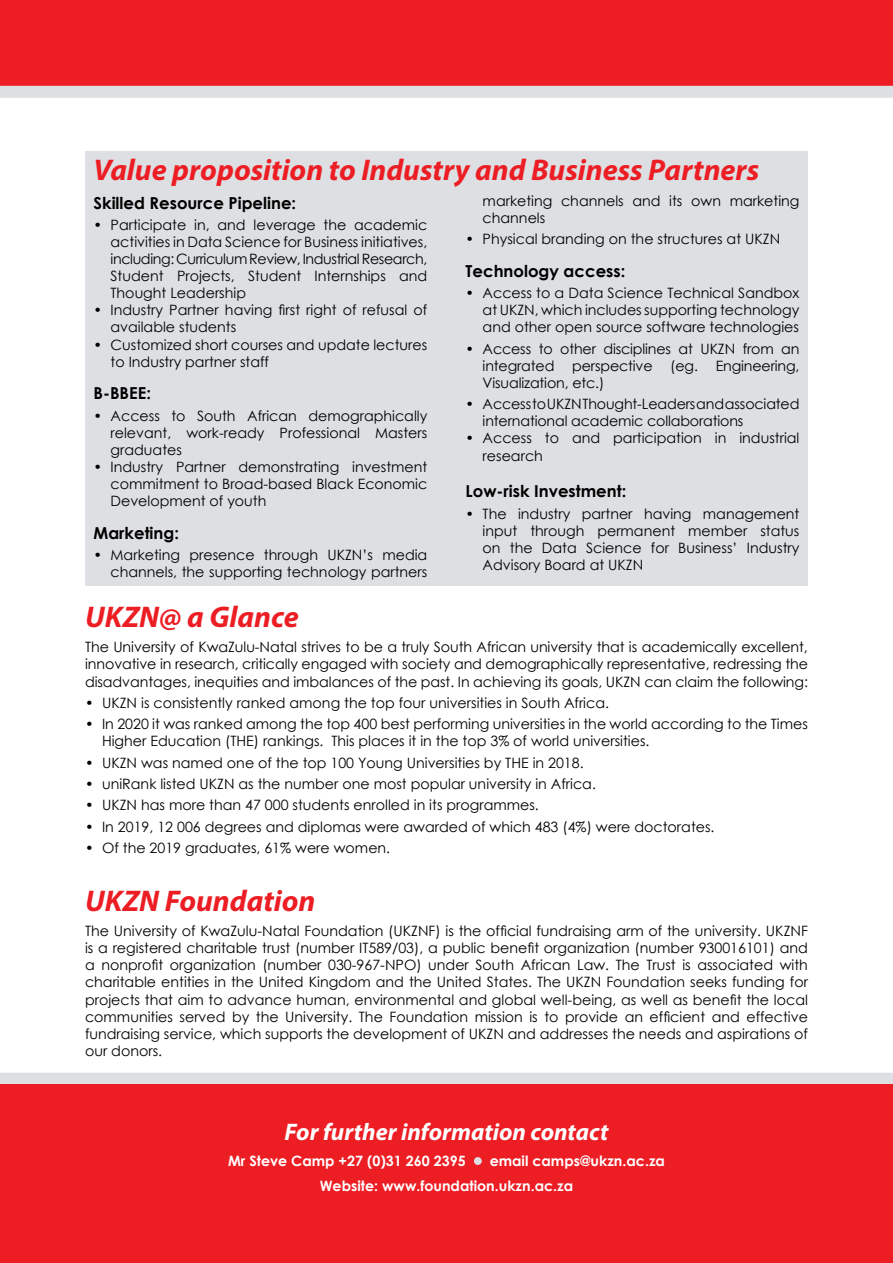
<style>
.page{position:relative;width:893px;height:1263px;background:#fff}
.page>*{position:absolute;margin:0;border:0;box-sizing:border-box;transform-origin:0 0}
.t1{font:italic 700 30px "Myriad Pro";color:#ed1d24}
.t2{font:italic 700 24px "Myriad Pro";color:#fff}
.t3{font:700 16.5px "Century Gothic";color:#000}
.t4{font:14.25px/17.1px "Century Gothic";color:#000;text-align:justify}
.t5{font:700 14.25px/25.7px "Century Gothic";color:#fff}
</style>
<div class="page">
<div style="left:0;top:0;width:893px;height:85px;background:#ed1d24"></div>
<div style="left:0;top:86px;width:893px;height:12px;background:#dddfe2"></div>
<div style="left:0;top:1073px;width:893px;height:12px;background:#dddfe2"></div>
<div style="left:0;top:1084px;width:893px;height:179px;background:#ed1d24"></div>
<div style="left:85px;top:151px;width:723px;height:435px;background:#dddfe2"></div>
<div style="left:474px;top:1157px;width:8px;height:8px;background:#dddfe2;border-radius:50%"></div>
<h1 class="t1" style="left:94px;top:151px;width:667px">Value proposition to Industry and Business Partners</h1>
<p class="t3" style="left:94px;top:190px;width:204px">Skilled Resource Pipeline:</p>
<p class="t4" style="left:111px;top:216px;width:318px;text-indent:-17px">• Participate in, and leverage the academic activities in Data Science for Business initiatives, including: Curriculum Review, Industrial Research, Student Projects, Student Internships and Thought Leadership</p>
<p class="t4" style="left:111px;top:301px;width:318px;text-indent:-17px">• Industry Partner having first right of refusal of available students</p>
<p class="t4" style="left:111px;top:336px;width:318px;text-indent:-17px">• Customized short courses and update lectures to Industry partner staff</p>
<p class="t3" style="left:94px;top:381px;width:59px">B-BBEE:</p>
<p class="t4" style="left:111px;top:407px;width:318px;text-indent:-17px">• Access to South African demographically relevant, work-ready Professional Masters graduates</p>
<p class="t4" style="left:111px;top:458px;width:318px;text-indent:-17px">• Industry Partner demonstrating investment commitment to Broad-based Black Economic Development of youth</p>
<p class="t3" style="left:94px;top:520px;width:87px">Marketing:</p>
<p class="t4" style="left:94px;top:546px;width:335px;text-align:right">• Marketing presence through UKZN’s media channels, the supporting technology partners</p>
<p class="t4" style="left:483px;top:192px;width:318px">marketing channels and its own marketing channels</p>
<p class="t4" style="left:466px;top:230px;width:316px">• Physical branding on the structures at UKZN</p>
<p class="t3" style="left:466px;top:258px;width:161px">Technology access:</p>
<p class="t4" style="left:483px;top:284px;width:318px;text-indent:-17px">• Access to a Data Science Technical Sandbox at UKZN, which includes supporting technology and other open source software technologies</p>
<p class="t4" style="left:483px;top:340px;width:318px;text-indent:-17px">• Access to other disciplines at UKZN from an integrated perspective (eg. Engineering, Visualization, etc.)</p>
<p class="t4" style="left:483px;top:395px;width:318px;text-indent:-17px">• Access to UKZN Thought-Leaders and associated international academic collaborations</p>
<p class="t4" style="left:483px;top:430px;width:318px;text-indent:-17px">• Access to and participation in industrial research</p>
<p class="t3" style="left:466px;top:479px;width:162px">Low-risk Investment:</p>
<p class="t4" style="left:483px;top:505px;width:318px;text-indent:-17px">• The industry partner having management input through permanent member status on the Data Science for Business’ Industry Advisory Board at UKZN</p>
<h1 class="t1" style="left:85px;top:597px;width:215px">UKZN@ a Glance</h1>
<p class="t4" style="left:85px;top:638px;width:724px">The University of KwaZulu-Natal strives to be a truly South African university that is academically excellent, innovative in research, critically engaged with society and demographically representative, redressing the disadvantages, inequities and imbalances of the past. In achieving its goals, UKZN can claim the following:</p>
<p class="t4" style="left:85px;top:694px;width:525px">• UKZN is consistently ranked among the top four universities in South Africa.</p>
<p class="t4" style="left:102px;top:715px;width:707px;text-indent:-17px">• In 2020 it was ranked among the top 400 best performing universities in the world according to the Times<br>Higher Education (THE) rankings. This places it in the top 3% of world universities.</p>
<p class="t4" style="left:85px;top:754px;width:500px">• UKZN was named one of the top 100 Young Universities by THE in 2018.</p>
<p class="t4" style="left:85px;top:775px;width:512px">• uniRank listed UKZN as the number one most popular university in Africa.</p>
<p class="t4" style="left:85px;top:796px;width:455px">• UKZN has more than 47 000 students enrolled in its programmes.</p>
<p class="t4" style="left:85px;top:818px;width:631px">• In 2019, 12 006 degrees and diplomas were awarded of which 483 (4%) were doctorates.</p>
<p class="t4" style="left:85px;top:839px;width:307px">• Of the 2019 graduates, 61% were women.</p>
<h1 class="t1" style="left:85px;top:881px;width:232px">UKZN Foundation</h1>
<p class="t4" style="left:85px;top:922px;width:724px">The University of KwaZulu-Natal Foundation (UKZNF) is the official fundraising arm of the university. UKZNF is a registered charitable trust (number IT589/03), a public benefit organization (number 930016101) and a nonprofit organization (number 030-967-NPO) under South African Law. The Trust is associated with charitable entities in the United Kingdom and the United States. The UKZN Foundation seeks funding for projects that aim to advance human, environmental and global well-being, as well as benefit the local communities served by the University. The Foundation mission is to provide an efficient and effective fundraising service, which supports the development of UKZN and addresses the needs and aspirations of our donors.</p>
<h2 class="t2" style="left:285px;top:1116px;width:325px">For further information contact</h2>
<p class="t5" style="left:228px;top:1147px;width:239px">Mr Steve Camp +27 (0)31 260 2395</p>
<p class="t5" style="left:320px;top:1147px;width:347px;text-indent:170px">email camps@ukzn.ac.za<br>Website: www.foundation.ukzn.ac.za</p>
</div>
